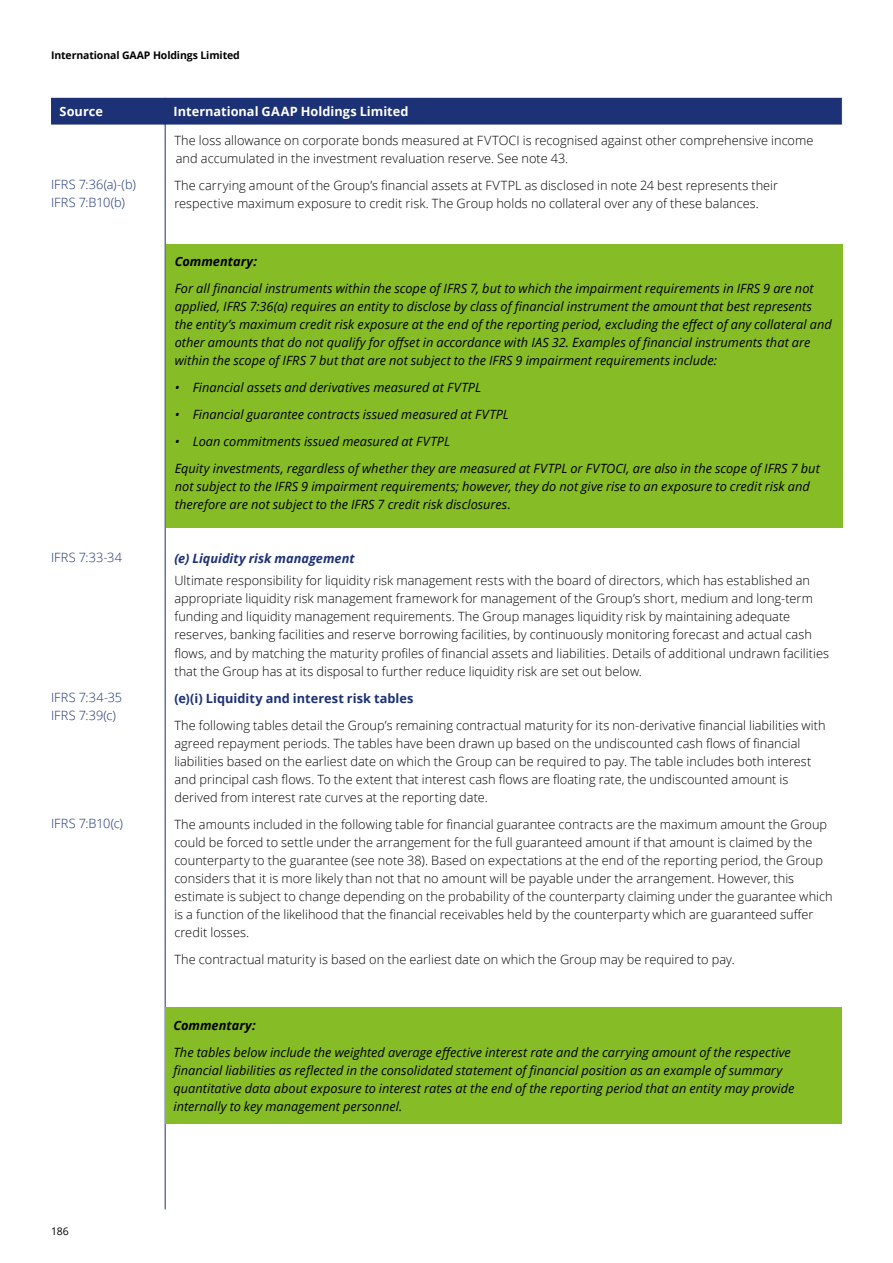
<style>
.page{position:relative;width:893px;height:1263px;background:#fff}
.page>*{position:absolute;margin:0;border:0;box-sizing:border-box;transform-origin:0 0}
.t1{font:300 12.75px/18px "Open Sans";letter-spacing:.005em;color:#000}
.t2{font:italic 12.75px/18px "Open Sans";color:#000}
.t3{font:300 12.75px/18px "Open Sans";letter-spacing:.01em;color:#1d3176}
.t4{font:700 12.75px "Open Sans";color:#fff}
.t5{font:700 12.75px "Open Sans";letter-spacing:.005em;color:#1d3176}
.t6{font:italic 700 12.75px "Open Sans";color:#1d3176}
.t7{font:italic 700 12.75px "Open Sans";color:#000}
.t8{font:700 10.5px "Open Sans";letter-spacing:-.01em;color:#000}
.t9{font:10.5px "Open Sans";color:#000}
</style>
<div class="page">
<hr style="left:165px;top:122px;width:1px;height:1087px;background:#1d3176">
<div style="left:51px;top:98px;width:792px;height:27px;background:#1d3176"></div>
<div style="left:166px;top:244px;width:677px;height:283px;background:#86bc25"></div>
<div style="left:165px;top:1007px;width:677px;height:116px;background:#86bc25"></div>
<p class="t8" style="left:51px;top:48px;width:190px">International GAAP Holdings Limited</p>
<p class="t4" style="left:60px;top:102px;width:45px">Source</p>
<p class="t4" style="left:174px;top:102px;width:236px">International GAAP Holdings Limited</p>
<p class="t1" style="left:174px;top:131px;width:641px">The loss allowance on corporate bonds measured at FVTOCI is recognised against other comprehensive income and accumulated in the investment revaluation reserve. See note 43.</p>
<p class="t1" style="left:174px;top:176px;width:605px">The carrying amount of the Group’s financial assets at FVTPL as disclosed in note 24 best represents their respective maximum exposure to credit risk. The Group holds no collateral over any of these balances.</p>
<p class="t3" style="left:51px;top:175px;width:86px">IFRS 7:36(a)-(b)<br>IFRS 7:B10(b)</p>
<p class="t3" style="left:51px;top:548px;width:73px">IFRS 7:33-34</p>
<p class="t3" style="left:51px;top:687px;width:73px">IFRS 7:34-35<br>IFRS 7:39(c)</p>
<p class="t3" style="left:51px;top:813px;width:74px">IFRS 7:B10(c)</p>
<p class="t9" style="left:51px;top:1224px;width:19px">186</p>
<p class="t7" style="left:175px;top:253px;width:84px">Commentary:</p>
<p class="t2" style="left:175px;top:279px;width:659px">For all financial instruments within the scope of IFRS 7, but to which the impairment requirements in IFRS 9 are not applied, IFRS 7:36(a) requires an entity to disclose by class of financial instrument the amount that best represents the entity’s maximum credit risk exposure at the end of the reporting period, excluding the effect of any collateral and other amounts that do not qualify for offset in accordance with IAS 32. Examples of financial instruments that are within the scope of IFRS 7 but that are not subject to the IFRS 9 impairment requirements include:</p>
<p class="t2" style="left:175px;top:378px;width:308px">• Financial assets and derivatives measured at FVTPL</p>
<p class="t2" style="left:175px;top:405px;width:336px">• Financial guarantee contracts issued measured at FVTPL</p>
<p class="t2" style="left:175px;top:428px;width:647px;line-height:27px">• Loan commitments issued measured at FVTPL<br>Equity investments, regardless of whether they are measured at FVTPL or FVTOCI, are also in the scope of IFRS 7 but</p>
<p class="t2" style="left:175px;top:477px;width:637px">not subject to the IFRS 9 impairment requirements; however, they do not give rise to an exposure to credit risk and therefore are not subject to the IFRS 7 credit risk disclosures.</p>
<p class="t6" style="left:174px;top:550px;width:182px">(e) Liquidity risk management</p>
<p class="t1" style="left:174px;top:571px;width:656px">Ultimate responsibility for liquidity risk management rests with the board of directors, which has established an appropriate liquidity risk management framework for management of the Group’s short, medium and long-term funding and liquidity management requirements. The Group manages liquidity risk by maintaining adequate reserves, banking facilities and reserve borrowing facilities, by continuously monitoring forecast and actual cash flows, and by matching the maturity profiles of financial assets and liabilities. Details of additional undrawn facilities that the Group has at its disposal to further reduce liquidity risk are set out below.</p>
<p class="t5" style="left:174px;top:689px;width:241px">(e)(i) Liquidity and interest risk tables</p>
<p class="t1" style="left:174px;top:715px;width:653px">The following tables detail the Group’s remaining contractual maturity for its non-derivative financial liabilities with agreed repayment periods. The tables have been drawn up based on the undiscounted cash flows of financial liabilities based on the earliest date on which the Group can be required to pay. The table includes both interest and principal cash flows. To the extent that interest cash flows are floating rate, the undiscounted amount is derived from interest rate curves at the reporting date.</p>
<p class="t1" style="left:174px;top:814px;width:660px">The amounts included in the following table for financial guarantee contracts are the maximum amount the Group could be forced to settle under the arrangement for the full guaranteed amount if that amount is claimed by the counterparty to the guarantee (see note 38). Based on expectations at the end of the reporting period, the Group considers that it is more likely than not that no amount will be payable under the arrangement. However, this estimate is subject to change depending on the probability of the counterparty claiming under the guarantee which is a function of the likelihood that the financial receivables held by the counterparty which are guaranteed suffer credit losses.</p>
<p class="t1" style="left:174px;top:949px;width:562px">The contractual maturity is based on the earliest date on which the Group may be required to pay.</p>
<p class="t7" style="left:173px;top:1016px;width:84px">Commentary:</p>
<p class="t2" style="left:173px;top:1043px;width:623px">The tables below include the weighted average effective interest rate and the carrying amount of the respective financial liabilities as reflected in the consolidated statement of financial position as an example of summary quantitative data about exposure to interest rates at the end of the reporting period that an entity may provide internally to key management personnel.</p>
</div>
